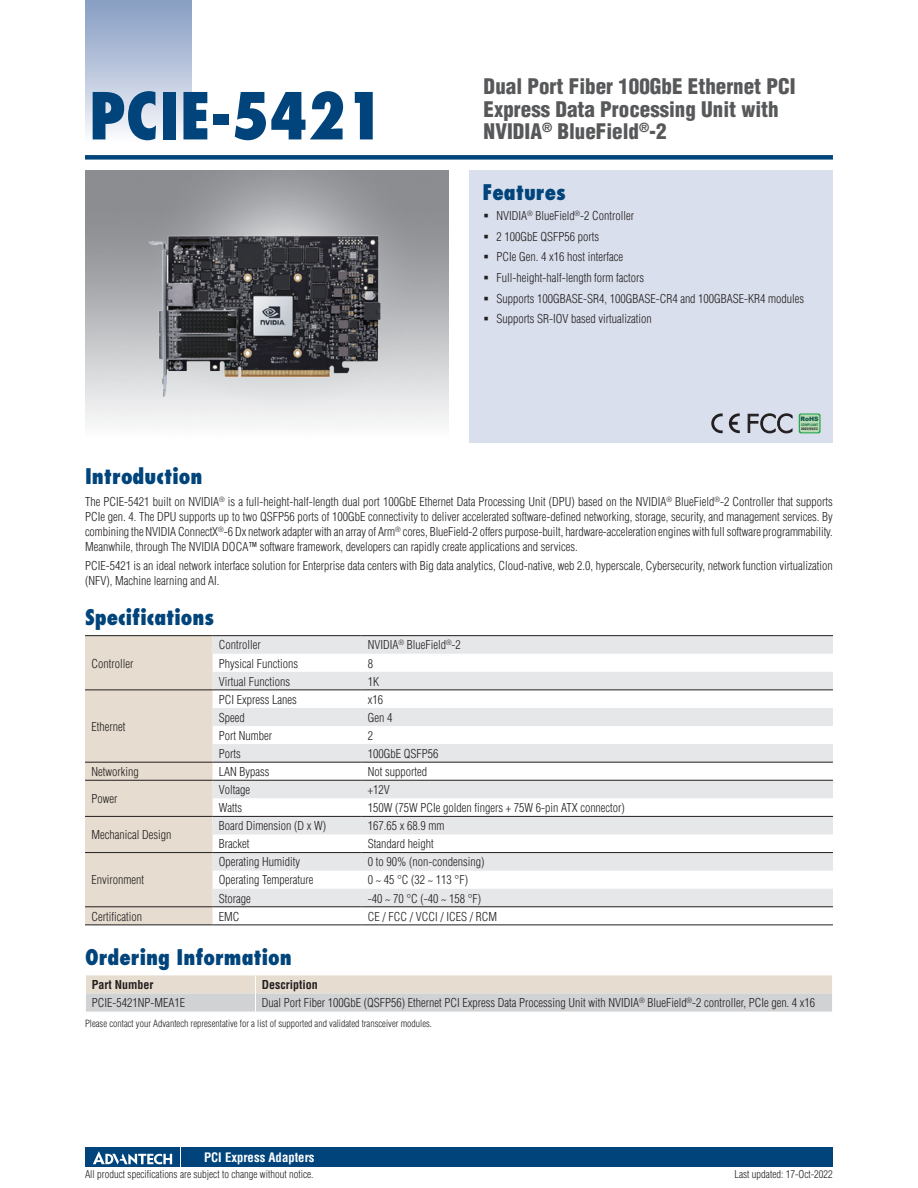
<style>
.page{position:relative;width:918px;height:1188px;background:#fff}
.page>*{position:absolute;margin:0;border:0;box-sizing:border-box;transform-origin:0 0}
.t1{font:800 condensed 63px "Futura";color:#00447b}
.t2{font:900 condensed 21px/22.5px "Helvetica";color:#57585a}
.t3{font:800 condensed 21px "Futura";color:#00447b}
.t4{font:700 condensed 12.75px "Helvetica";color:#fff}
.t5{font:300 condensed 12px/20.7px "Helvetica";color:#231f20}
.t6{font:700 condensed 12px "Helvetica";color:#231f20}
.t7{font:300 condensed 10.5px "Helvetica";color:#231f20}
.t8{font:300 condensed 9.75px "Helvetica";color:#231f20}
.t9{font:900 6px "Arial";color:#0c5447}
.t10{font:700 condensed 3.3px "Helvetica";color:#231f20;scale:1.11 1}
.t11{font:700 condensed 3.3px "Helvetica";color:#0c6a39;scale:1.05 1}
</style>
<div class="page">
<div style="left:85px;top:155px;width:748px;height:5px;background:#00447b"></div>
<div style="left:85px;top:0;width:106px;height:143px;background:linear-gradient(to bottom,#849bc1,#f9fafc)"></div>
<div style="left:182px;top:1147px;width:651px;height:20px;background:#00447b"></div>
<div style="left:85px;top:1147px;width:95px;height:20px;background:#00447b"></div>
<svg style="left:93px;top:1151px;width:79px;height:14px"></svg>
<div style="left:470px;top:170px;width:363px;height:272px;background:#d9dfec"></div>
<svg style="left:799px;top:413px;width:22px;height:20px"></svg>
<div style="left:800px;top:415px;width:19px;height:17px;background:#b8dbb4;border-radius:2px"></div>
<svg style="left:711px;top:413px;width:12px;height:20px"></svg>
<svg style="left:729px;top:413px;width:11px;height:21px"></svg>
<svg style="left:747px;top:413px;width:46px;height:21px"></svg>
<div style="left:85px;top:636px;width:128px;height:288px;background:#e6dccf"></div>
<svg style="left:213px;top:636px;width:620px;height:270px;fill:#e6e7e9"></svg>
<hr style="left:85px;top:635px;width:128px;height:1px;background:#231f20">
<hr style="left:85px;top:689px;width:128px;height:1px;background:#231f20">
<hr style="left:213px;top:635px;width:148px;height:1px;background:#231f20">
<hr style="left:361px;top:635px;width:472px;height:1px;background:#231f20">
<hr style="left:213px;top:689px;width:148px;height:1px;background:#231f20">
<hr style="left:361px;top:689px;width:472px;height:1px;background:#231f20">
<hr style="left:85px;top:762px;width:128px;height:1px;background:#231f20">
<hr style="left:213px;top:762px;width:148px;height:1px;background:#231f20">
<hr style="left:361px;top:762px;width:472px;height:1px;background:#231f20">
<hr style="left:85px;top:780px;width:128px;height:1px;background:#231f20">
<hr style="left:213px;top:780px;width:148px;height:1px;background:#231f20">
<hr style="left:361px;top:780px;width:472px;height:1px;background:#231f20">
<hr style="left:85px;top:816px;width:128px;height:1px;background:#231f20">
<hr style="left:85px;top:852px;width:128px;height:1px;background:#231f20">
<hr style="left:213px;top:816px;width:148px;height:1px;background:#231f20">
<hr style="left:361px;top:816px;width:472px;height:1px;background:#231f20">
<hr style="left:213px;top:852px;width:148px;height:1px;background:#231f20">
<hr style="left:361px;top:852px;width:472px;height:1px;background:#231f20">
<hr style="left:85px;top:906px;width:128px;height:1px;background:#231f20">
<hr style="left:213px;top:906px;width:148px;height:1px;background:#231f20">
<hr style="left:361px;top:906px;width:472px;height:1px;background:#231f20">
<hr style="left:85px;top:924px;width:128px;height:1px;background:#231f20">
<hr style="left:213px;top:924px;width:148px;height:1px;background:#231f20">
<hr style="left:361px;top:924px;width:472px;height:1px;background:#231f20">
<svg style="left:86px;top:975px;width:746px;height:37px;background:#dcd8d2"></svg>
<img style="left:128px;top:212px;width:276px;height:205px">
<h1 class="t1" style="left:89px;top:77px;width:296px">PCIE-5421</h1>
<h2 class="t2" style="left:484px;top:75px;width:314px">Dual Port Fiber 100GbE Ethernet PCI<br>Express Data Processing Unit with<br>NVIDIA<sup>®</sup> BlueField<sup>®</sup>-2</h2>
<h2 class="t3" style="left:482px;top:179px;width:85px">Features</h2>
<p class="t5" style="left:496px;top:205px;width:309px">NVIDIA<sup>®</sup> BlueField<sup>®</sup>-2 Controller<br>2 100GbE QSFP56 ports<br>PCIe Gen. 4 x16 host interface<br>Full-height-half-length form factors<br>Supports 100GBASE-SR4, 100GBASE-CR4 and 100GBASE-KR4 modules Supports SR-IOV based virtualization</p>
<p class="t9" style="left:801px;top:415px;width:20px">RoHS</p>
<p class="t11" style="left:801px;top:422px;width:18px">COMPLIANT</p>
<p class="t10" style="left:801px;top:427px;width:17px">2002/95/EC</p>
<h2 class="t3" style="left:85px;top:463px;width:119px">Introduction</h2>
<p class="t5" style="left:85px;top:494px;width:749px;line-height:15px;text-align:justify">The PCIE-5421 built on NVIDIA<sup>®</sup> is a full-height-half-length dual port 100GbE Ethernet Data Processing Unit (DPU) based on the NVIDIA<sup>®</sup> BlueField<sup>®</sup>-2 Controller that supports PCIe gen. 4. The DPU supports up to two QSFP56 ports of 100GbE connectivity to deliver accelerated software-defined networking, storage, security, and management services. By combining the NVIDIA ConnectX<sup>®</sup>-6 Dx network adapter with an array of Arm<sup>®</sup> cores, BlueField-2 offers purpose-built, hardware-acceleration engines with full software programmability.<br>Meanwhile, through The NVIDIA DOCA™ software framework, developers can rapidly create applications and services.</p>
<p class="t5" style="left:85px;top:558px;width:749px;line-height:15px">PCIE-5421 is an ideal network interface solution for Enterprise data centers with Big data analytics, Cloud-native, web 2.0, hyperscale, Cybersecurity, network function virtualization (NFV), Machine learning and AI.</p>
<h2 class="t3" style="left:85px;top:604px;width:131px">Specifications</h2>
<p class="t5" style="left:91px;top:653px;width:43px">Controller</p>
<p class="t5" style="left:219px;top:635px;width:43px">Controller</p>
<p class="t5" style="left:368px;top:635px;width:95px">NVIDIA<sup>®</sup> BlueField<sup>®</sup>-2</p>
<p class="t5" style="left:219px;top:653px;width:81px">Physical Functions</p>
<p class="t5" style="left:368px;top:653px;width:7px">8</p>
<p class="t5" style="left:219px;top:671px;width:73px">Virtual Functions</p>
<p class="t5" style="left:368px;top:671px;width:13px">1K</p>
<p class="t5" style="left:91px;top:716px;width:35px">Ethernet</p>
<p class="t5" style="left:219px;top:689px;width:79px">PCI Express Lanes</p>
<p class="t5" style="left:368px;top:689px;width:17px">x16</p>
<p class="t5" style="left:219px;top:707px;width:27px">Speed</p>
<p class="t5" style="left:368px;top:707px;width:26px">Gen 4</p>
<p class="t5" style="left:219px;top:725px;width:55px">Port Number</p>
<p class="t5" style="left:368px;top:725px;width:7px">2</p>
<p class="t5" style="left:219px;top:743px;width:23px">Ports</p>
<p class="t5" style="left:368px;top:743px;width:72px">100GbE QSFP56</p>
<p class="t5" style="left:91px;top:761px;width:49px">Networking</p>
<p class="t5" style="left:219px;top:761px;width:52px">LAN Bypass</p>
<p class="t5" style="left:368px;top:761px;width:61px">Not supported</p>
<p class="t5" style="left:91px;top:788px;width:28px">Power</p>
<p class="t5" style="left:219px;top:779px;width:33px">Voltage</p>
<p class="t5" style="left:368px;top:779px;width:23px">+12V</p>
<p class="t5" style="left:219px;top:797px;width:25px">Watts</p>
<p class="t5" style="left:368px;top:797px;width:259px">150W (75W PCIe golden fingers + 75W 6-pin ATX connector)</p>
<p class="t5" style="left:91px;top:824px;width:81px">Mechanical Design</p>
<p class="t5" style="left:91px;top:870px;width:54px">Environment</p>
<p class="t5" style="left:219px;top:815px;width:109px">Board Dimension (D x W)</p>
<p class="t5" style="left:368px;top:815px;width:78px">167.65 x 68.9 mm</p>
<p class="t5" style="left:219px;top:834px;width:32px">Bracket</p>
<p class="t5" style="left:368px;top:834px;width:67px">Standard height</p>
<p class="t5" style="left:219px;top:852px;width:83px">Operating Humidity</p>
<p class="t5" style="left:368px;top:852px;width:118px">0 to 90% (non-condensing)</p>
<p class="t5" style="left:219px;top:870px;width:96px">Operating Temperature</p>
<p class="t5" style="left:368px;top:870px;width:102px">0 ~ 45 °C (32 ~ 113 °F)</p>
<p class="t5" style="left:219px;top:888px;width:33px">Storage</p>
<p class="t5" style="left:368px;top:888px;width:115px">-40 ~ 70 °C (-40 ~ 158 °F)</p>
<p class="t5" style="left:91px;top:906px;width:52px">Certification</p>
<p class="t5" style="left:219px;top:906px;width:22px">EMC</p>
<p class="t5" style="left:368px;top:906px;width:131px">CE / FCC / VCCI / ICES / RCM</p>
<h2 class="t3" style="left:85px;top:944px;width:208px">Ordering Information</h2>
<p class="t6" style="left:92px;top:977px;width:63px">Part Number</p>
<p class="t6" style="left:262px;top:977px;width:57px">Description</p>
<p class="t5" style="left:92px;top:993px;width:95px">PCIE-5421NP-MEA1E</p>
<p class="t5" style="left:262px;top:993px;width:555px">Dual Port Fiber 100GbE (QSFP56) Ethernet PCI Express Data Processing Unit with NVIDIA<sup>®</sup> BlueField<sup>®</sup>-2 controller, PCIe gen. 4 x16</p>
<p class="t8" style="left:85px;top:1018px;width:349px">Please contact your Advantech representative for a list of supported and validated transceiver modules.</p>
<p class="t4" style="left:204px;top:1149px;width:112px">PCI Express Adapters</p>
<p class="t7" style="left:85px;top:1167px;width:230px">All product specifications are subject to change without notice.</p>
<p class="t7" style="left:734px;top:1167px;width:100px">Last updated: 17-Oct-2022</p>
</div>
